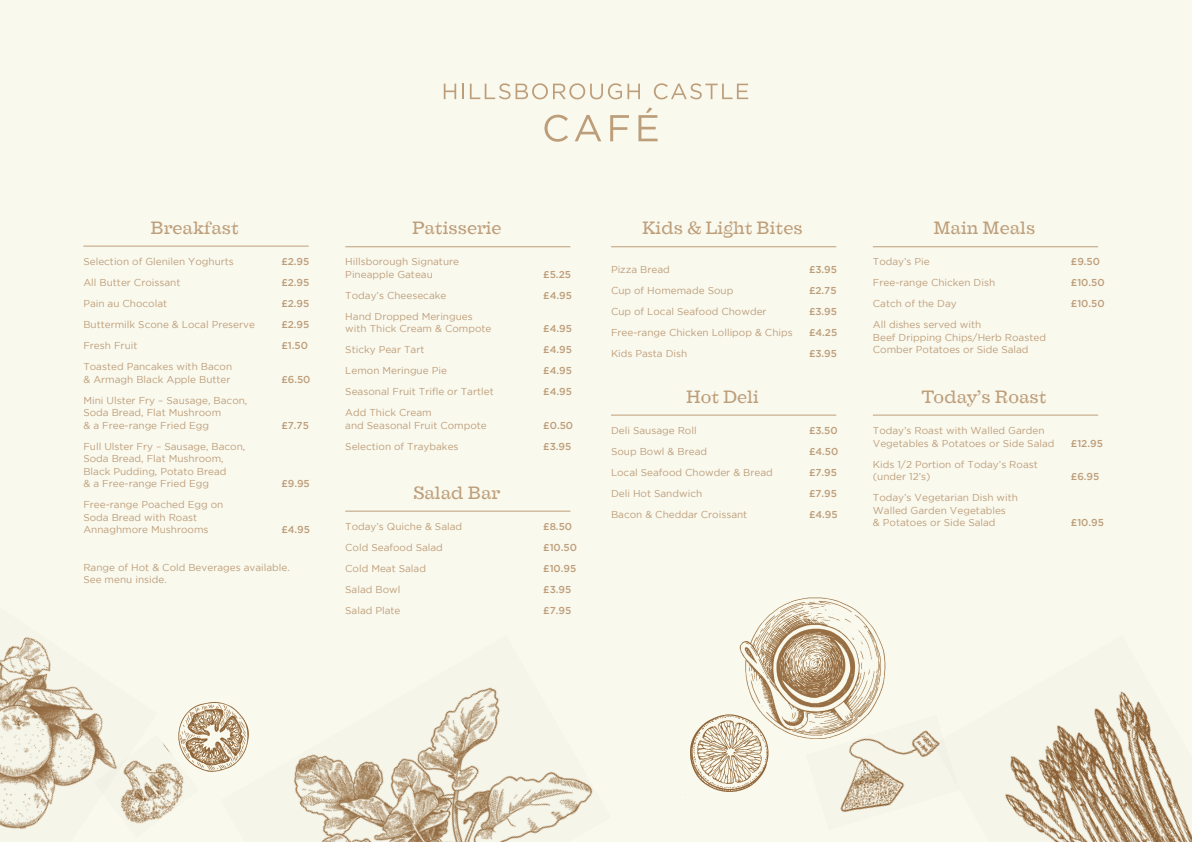
<style>
.page{position:relative;width:1192px;height:842px;background:#faf9ee}
.page>*{position:absolute;margin:0;border:0;box-sizing:border-box;transform-origin:0 0}
.t1{font:17.5px "Farao OT";color:#bd9e7a}
.t2{font:10px/12.5px "Gotham";color:#bd9e7a}
.t3{font:500 10px "Gotham";color:#bd9e7a}
</style>
<div class="page">
<img style="left:690px;top:714px;width:79px;height:78px">
<svg style="left:444px;top:84px;width:12px;height:15px"></svg>
<svg style="left:462px;top:84px;width:2px;height:15px"></svg>
<svg style="left:470px;top:83px;width:170px;height:16px"></svg>
<svg style="left:654px;top:83px;width:94px;height:16px"></svg>
<svg style="left:544px;top:115px;width:24px;height:27px"></svg>
<svg style="left:575px;top:115px;width:26px;height:26px"></svg>
<svg style="left:610px;top:115px;width:19px;height:26px"></svg>
<svg style="left:638px;top:107px;width:20px;height:34px"></svg>
<hr style="left:83px;top:246px;width:226px;height:1px;background:#bd9e7a">
<img style="left:0;top:637px;width:103px;height:193px">
<img style="left:1004px;top:691px;width:188px;height:151px">
<img style="left:840px;top:730px;width:100px;height:83px">
<img style="left:293px;top:687px;width:300px;height:155px">
<img style="left:178px;top:702px;width:71px;height:70px">
<img style="left:94px;top:735px;width:105px;height:95px">
<img style="left:731px;top:597px;width:161px;height:156px">
<hr style="left:345px;top:246px;width:225px;height:1px;background:#bd9e7a">
<hr style="left:345px;top:511px;width:225px;height:1px;background:#bd9e7a">
<hr style="left:611px;top:246px;width:225px;height:1px;background:#bd9e7a">
<hr style="left:611px;top:415px;width:225px;height:1px;background:#bd9e7a">
<hr style="left:873px;top:246px;width:225px;height:1px;background:#bd9e7a">
<hr style="left:873px;top:415px;width:225px;height:1px;background:#bd9e7a">
<p class="t1" style="left:151px;top:219px;width:90px">Breakfast</p>
<p class="t2" style="left:83px;top:255px;width:152px">Selection of Glenilen Yoghurts</p>
<p class="t3" style="left:281px;top:256px;width:30px">£2.95</p>
<p class="t2" style="left:83px;top:276px;width:99px">All Butter Croissant</p>
<p class="t3" style="left:281px;top:277px;width:30px">£2.95</p>
<p class="t2" style="left:83px;top:297px;width:85px">Pain au Chocolat</p>
<p class="t3" style="left:281px;top:298px;width:30px">£2.95</p>
<p class="t2" style="left:83px;top:318px;width:173px">Buttermilk Scone &amp; Local Preserve</p>
<p class="t3" style="left:281px;top:319px;width:30px">£2.95</p>
<p class="t2" style="left:83px;top:339px;width:56px">Fresh Fruit</p>
<p class="t3" style="left:281px;top:340px;width:28px">£1.50</p>
<p class="t2" style="left:83px;top:360px;width:150px">Toasted Pancakes with Bacon &amp; Armagh Black Apple Butter</p>
<p class="t3" style="left:281px;top:374px;width:31px">£6.50</p>
<p class="t2" style="left:83px;top:394px;width:166px">Mini Ulster Fry – Sausage, Bacon,<br>Soda Bread, Flat Mushroom<br>&amp; a Free-range Fried Egg</p>
<p class="t2" style="left:83px;top:440px;width:163px">Full Ulster Fry – Sausage, Bacon,<br>Soda Bread, Flat Mushroom,<br>Black Pudding, Potato Bread<br>&amp; a Free-range Fried Egg</p>
<p class="t3" style="left:281px;top:420px;width:29px">£7.75</p>
<p class="t3" style="left:281px;top:478px;width:30px">£9.95</p>
<p class="t2" style="left:83px;top:498px;width:142px">Free-range Poached Egg on<br>Soda Bread with Roast<br>Annaghmore Mushrooms</p>
<p class="t3" style="left:281px;top:524px;width:30px">£4.95</p>
<p class="t2" style="left:83px;top:561px;width:208px">Range of Hot &amp; Cold Beverages available.<br>See menu inside.</p>
<p class="t1" style="left:412px;top:219px;width:91px">Patisserie</p>
<p class="t2" style="left:345px;top:255px;width:115px">Hillsborough Signature<br>Pineapple Gateau</p>
<p class="t3" style="left:543px;top:269px;width:29px">£5.25</p>
<p class="t2" style="left:345px;top:289px;width:103px">Today’s Cheesecake</p>
<p class="t3" style="left:543px;top:290px;width:30px">£4.95</p>
<p class="t2" style="left:345px;top:310px;width:148px">Hand Dropped Meringues with Thick Cream &amp; Compote</p>
<p class="t3" style="left:543px;top:323px;width:30px">£4.95</p>
<p class="t2" style="left:345px;top:343px;width:81px">Sticky Pear Tart</p>
<p class="t3" style="left:543px;top:344px;width:30px">£4.95</p>
<p class="t2" style="left:345px;top:364px;width:103px">Lemon Meringue Pie</p>
<p class="t3" style="left:543px;top:365px;width:30px">£4.95</p>
<p class="t2" style="left:345px;top:385px;width:150px">Seasonal Fruit Trifle or Tartlet</p>
<p class="t3" style="left:543px;top:386px;width:30px">£4.95</p>
<p class="t2" style="left:345px;top:406px;width:143px">Add Thick Cream<br>and Seasonal Fruit Compote</p>
<p class="t3" style="left:543px;top:420px;width:31px">£0.50</p>
<p class="t2" style="left:345px;top:440px;width:115px">Selection of Traybakes</p>
<p class="t3" style="left:543px;top:441px;width:30px">£3.95</p>
<p class="t1" style="left:413px;top:483px;width:89px">Salad Bar</p>
<p class="t2" style="left:345px;top:520px;width:118px">Today’s Quiche &amp; Salad</p>
<p class="t3" style="left:543px;top:520px;width:30px">£8.50</p>
<p class="t2" style="left:345px;top:541px;width:99px">Cold Seafood Salad</p>
<p class="t3" style="left:543px;top:541px;width:35px">£10.50</p>
<p class="t2" style="left:345px;top:562px;width:82px">Cold Meat Salad</p>
<p class="t3" style="left:543px;top:562px;width:35px">£10.95</p>
<p class="t2" style="left:345px;top:583px;width:57px">Salad Bowl</p>
<p class="t3" style="left:543px;top:583px;width:30px">£3.95</p>
<p class="t2" style="left:345px;top:604px;width:57px">Salad Plate</p>
<p class="t3" style="left:543px;top:604px;width:30px">£7.95</p>
<p class="t1" style="left:642px;top:219px;width:162px">Kids &amp; Light Bites</p>
<p class="t2" style="left:611px;top:263px;width:60px">Pizza Bread</p>
<p class="t3" style="left:809px;top:264px;width:30px">£3.95</p>
<p class="t2" style="left:611px;top:284px;width:124px">Cup of Homemade Soup</p>
<p class="t3" style="left:809px;top:285px;width:29px">£2.75</p>
<p class="t2" style="left:611px;top:305px;width:157px">Cup of Local Seafood Chowder</p>
<p class="t3" style="left:809px;top:306px;width:30px">£3.95</p>
<p class="t2" style="left:611px;top:326px;width:183px">Free-range Chicken Lollipop &amp; Chips</p>
<p class="t3" style="left:809px;top:327px;width:30px">£4.25</p>
<p class="t2" style="left:611px;top:347px;width:78px">Kids Pasta Dish</p>
<p class="t3" style="left:809px;top:348px;width:30px">£3.95</p>
<p class="t1" style="left:686px;top:388px;width:74px">Hot Deli</p>
<p class="t2" style="left:611px;top:424px;width:87px">Deli Sausage Roll</p>
<p class="t3" style="left:809px;top:425px;width:30px">£3.50</p>
<p class="t2" style="left:611px;top:445px;width:98px">Soup Bowl &amp; Bread</p>
<p class="t3" style="left:809px;top:446px;width:31px">£4.50</p>
<p class="t2" style="left:611px;top:466px;width:163px">Local Seafood Chowder &amp; Bread</p>
<p class="t3" style="left:809px;top:467px;width:29px">£7.95</p>
<p class="t2" style="left:611px;top:487px;width:93px">Deli Hot Sandwich</p>
<p class="t3" style="left:809px;top:488px;width:29px">£7.95</p>
<p class="t2" style="left:611px;top:508px;width:138px">Bacon &amp; Cheddar Croissant</p>
<p class="t3" style="left:809px;top:509px;width:30px">£4.95</p>
<p class="t1" style="left:933px;top:219px;width:103px">Main Meals</p>
<p class="t2" style="left:873px;top:255px;width:58px">Today’s Pie</p>
<p class="t3" style="left:1071px;top:256px;width:31px">£9.50</p>
<p class="t2" style="left:873px;top:276px;width:124px">Free-range Chicken Dish</p>
<p class="t3" style="left:1071px;top:277px;width:35px">£10.50</p>
<p class="t2" style="left:873px;top:297px;width:85px">Catch of the Day</p>
<p class="t3" style="left:1071px;top:298px;width:35px">£10.50</p>
<p class="t2" style="left:873px;top:318px;width:175px">All dishes served with<br>Beef Dripping Chips/Herb Roasted<br>Comber Potatoes or Side Salad</p>
<p class="t1" style="left:922px;top:388px;width:126px">Today’s Roast</p>
<p class="t2" style="left:873px;top:424px;width:183px">Today’s Roast with Walled Garden<br>Vegetables &amp; Potatoes or Side Salad</p>
<p class="t3" style="left:1071px;top:437px;width:33px">£12.95</p>
<p class="t2" style="left:873px;top:458px;width:166px">Kids 1/2 Portion of Today’s Roast (under 12’s)</p>
<p class="t2" style="left:873px;top:491px;width:147px">Today’s Vegetarian Dish with<br>Walled Garden Vegetables<br>&amp; Potatoes or Side Salad</p>
<p class="t3" style="left:1071px;top:471px;width:30px">£6.95</p>
<p class="t3" style="left:1071px;top:517px;width:35px">£10.95</p>
</div>
